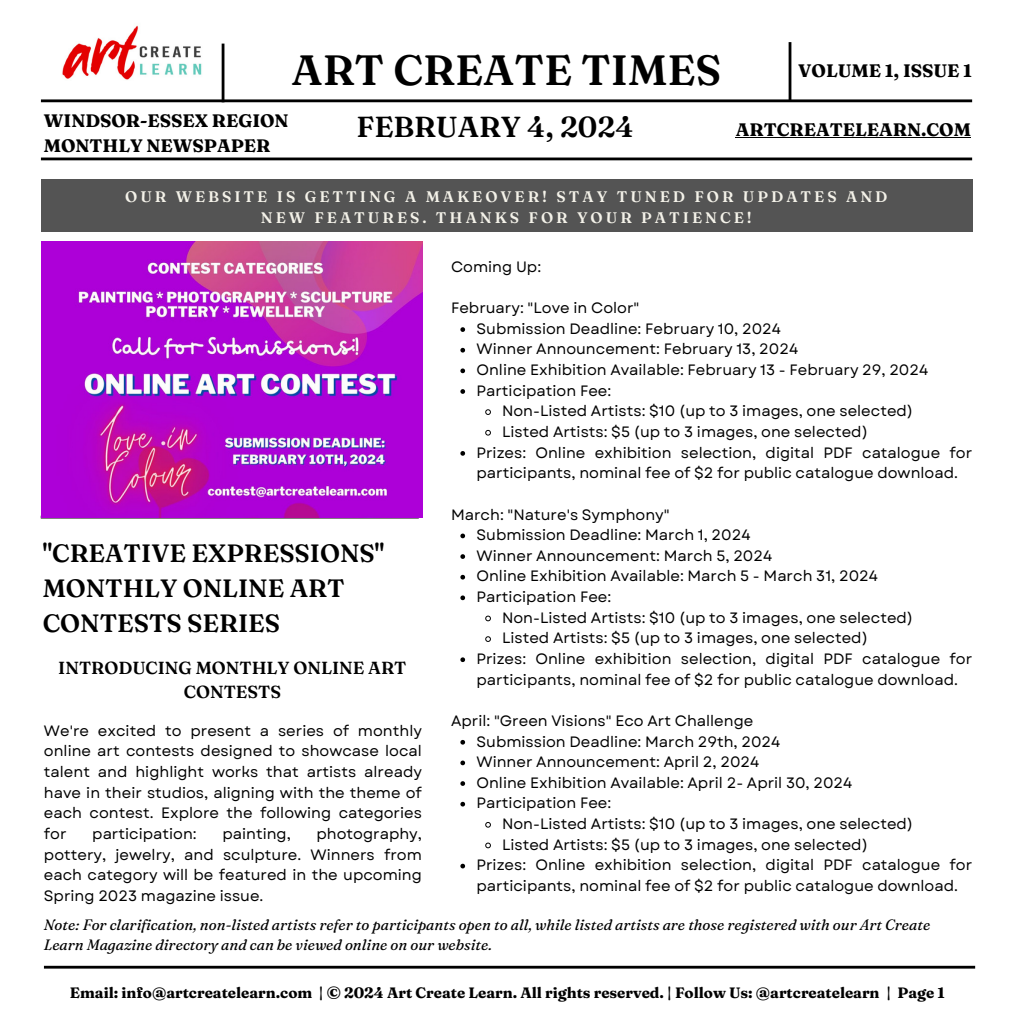
<style>
.page{position:relative;width:1013px;height:1013px;background:#fff}
.page>*{position:absolute;margin:0;border:0;box-sizing:border-box;transform-origin:0 0}
.t1{font:600 42.25px "Fraunces 9 pt";color:#000}
.t2{font:600 29px "Fraunces 9 pt";color:#000}
.t3{font:600 25px/34.9px "Fraunces 9 pt";color:#000}
.t4{font:700 18px/25.1px "Fraunces 9 pt";color:#000}
.t5{font:600 17.5px/24.4px "Fraunces 9 pt";color:#000;text-align:center}
.t6{font:600 15.25px/20.6px "Fraunces 9 pt";letter-spacing:.195em;color:#f4f2e9;text-align:center}
.t7{font:15px/20.6px "Garet";color:#000}
.t8{font:italic 15px/20.6px "Fraunces 9 pt";color:#000}
.t9{font:700 15px "Fraunces 9 pt";color:#000}
</style>
<div class="page">
<img style="left:62px;top:25px;width:140px;height:55px">
<hr style="left:41px;top:99px;width:931px;height:3px;background:#000">
<hr style="left:41px;top:157px;width:931px;height:3px;background:#000">
<hr style="left:222px;top:44px;width:2px;height:58px;background:#000">
<hr style="left:788px;top:42px;width:3px;height:59px;background:#000">
<div style="left:41px;top:179px;width:931px;height:53px;background:#545454"></div>
<hr style="left:41px;top:515px;width:378px;height:3px;background:#000">
<hr style="left:44px;top:965px;width:931px;height:3px;background:#000">
<img style="left:41px;top:241px;width:382px;height:276px">
<svg style="left:460px;top:327px;width:5px;height:5px"></svg>
<svg style="left:460px;top:348px;width:5px;height:4px"></svg>
<svg style="left:460px;top:368px;width:5px;height:5px"></svg>
<svg style="left:460px;top:389px;width:5px;height:5px"></svg>
<svg style="left:485px;top:409px;width:6px;height:6px"></svg>
<svg style="left:485px;top:429px;width:6px;height:7px"></svg>
<svg style="left:460px;top:451px;width:5px;height:5px"></svg>
<svg style="left:460px;top:533px;width:5px;height:5px"></svg>
<svg style="left:460px;top:554px;width:5px;height:5px"></svg>
<svg style="left:460px;top:575px;width:5px;height:4px"></svg>
<svg style="left:460px;top:595px;width:5px;height:5px"></svg>
<svg style="left:485px;top:615px;width:6px;height:7px"></svg>
<svg style="left:485px;top:636px;width:6px;height:6px"></svg>
<svg style="left:460px;top:657px;width:5px;height:5px"></svg>
<svg style="left:460px;top:740px;width:5px;height:4px"></svg>
<svg style="left:460px;top:760px;width:5px;height:5px"></svg>
<svg style="left:460px;top:781px;width:5px;height:5px"></svg>
<svg style="left:460px;top:801px;width:5px;height:5px"></svg>
<svg style="left:485px;top:822px;width:6px;height:6px"></svg>
<svg style="left:485px;top:842px;width:6px;height:7px"></svg>
<svg style="left:460px;top:863px;width:5px;height:5px"></svg>
<hr style="left:735px;top:137px;width:236px;height:1px;background:#000">
<p class="t1" style="left:291px;top:43px;width:431px">ART CREATE TIMES</p>
<h3 class="t4" style="left:798px;top:57px;width:175px">VOLUME 1, ISSUE 1</h3>
<p class="t4" style="left:44px;top:108px;width:246px">WINDSOR-ESSEX REGION<br>MONTHLY NEWSPAPER</p>
<p class="t4" style="left:735px;top:117px;width:237px">ARTCREATELEARN.COM</p>
<h4 class="t2" style="left:356px;top:109px;width:278px">FEBRUARY 4, 2024</h4>
<h1 class="t6" style="left:125px;top:186px;width:763px">OUR WEBSITE IS GETTING A MAKEOVER! STAY TUNED FOR UPDATES AND<br>NEW FEATURES. THANKS FOR YOUR PATIENCE!</h1>
<p class="t3" style="left:43px;top:535px;width:343px">"CREATIVE EXPRESSIONS"<br>MONTHLY ONLINE ART<br>CONTESTS SERIES</p>
<p class="t5" style="left:58px;top:655px;width:350px">INTRODUCING MONTHLY ONLINE ART<br>CONTESTS</p>
<h4 class="t7" style="left:44px;top:720px;width:379px;text-align:justify">We're excited to present a series of monthly online art contests designed to showcase local talent and highlight works that artists already have in their studios, aligning with the theme of each contest. Explore the following categories for</h4>
<h4 class="t7" style="left:44px;top:823px;width:379px;text-align:justify;text-indent:272px">photography, pottery, jewelry, and sculpture. Winners from each category will be featured in the upcoming Spring 2023 magazine issue.</h4>
<h4 class="t7" style="left:92px;top:823px;width:106px">participation:</h4>
<h4 class="t7" style="left:222px;top:823px;width:70px">painting,</h4>
<h2 class="t7" style="left:451px;top:256px;width:92px">Coming Up:</h2>
<h4 class="t7" style="left:451px;top:298px;width:190px">February: "Love in Color"</h4>
<h5 class="t7" style="left:476px;top:318px;width:306px">Submission Deadline: February 10, 2024</h5>
<p class="t7" style="left:476px;top:339px;width:323px">Winner Announcement: February 13, 2024</p>
<p class="t7" style="left:476px;top:359px;width:453px">Online Exhibition Available: February 13 - February 29, 2024</p>
<p class="t7" style="left:476px;top:380px;width:136px">Participation Fee:</p>
<p class="t7" style="left:502px;top:401px;width:413px">Non-Listed Artists: $10 (up to 3 images, one selected)</p>
<p class="t7" style="left:502px;top:421px;width:367px">Listed Artists: $5 (up to 3 images, one selected)</p>
<p class="t7" style="left:476px;top:442px;width:497px">Prizes: Online exhibition selection, digital PDF catalogue for participants, nominal fee of $2 for public catalogue download.</p>
<p class="t7" style="left:451px;top:504px;width:220px">March: "Nature's Symphony"</p>
<p class="t7" style="left:476px;top:524px;width:275px">Submission Deadline: March 1, 2024</p>
<p class="t7" style="left:476px;top:545px;width:297px">Winner Announcement: March 5, 2024</p>
<p class="t7" style="left:476px;top:566px;width:403px">Online Exhibition Available: March 5 - March 31, 2024</p>
<p class="t7" style="left:476px;top:586px;width:136px">Participation Fee:</p>
<p class="t7" style="left:502px;top:607px;width:413px">Non-Listed Artists: $10 (up to 3 images, one selected)</p>
<p class="t7" style="left:502px;top:628px;width:367px">Listed Artists: $5 (up to 3 images, one selected)</p>
<p class="t7" style="left:476px;top:648px;width:497px">Prizes: Online exhibition selection, digital PDF catalogue for participants, nominal fee of $2 for public catalogue download.</p>
<p class="t7" style="left:451px;top:710px;width:304px">April: "Green Visions" Eco Art Challenge</p>
<p class="t7" style="left:476px;top:731px;width:305px">Submission Deadline: March 29th, 2024</p>
<p class="t7" style="left:476px;top:751px;width:284px">Winner Announcement: April 2, 2024</p>
<p class="t7" style="left:476px;top:772px;width:377px">Online Exhibition Available: April 2- April 30, 2024</p>
<p class="t7" style="left:476px;top:793px;width:136px">Participation Fee:</p>
<p class="t7" style="left:502px;top:813px;width:413px">Non-Listed Artists: $10 (up to 3 images, one selected)</p>
<p class="t7" style="left:502px;top:834px;width:367px">Listed Artists: $5 (up to 3 images, one selected)</p>
<p class="t7" style="left:476px;top:854px;width:497px">Prizes: Online exhibition selection, digital PDF catalogue for participants, nominal fee of $2 for public catalogue download.</p>
<p class="t8" style="left:44px;top:913px;width:888px">Note: For clarification, non-listed artists refer to participants open to all, while listed artists are those registered with our Art Create<br>Learn Magazine directory and can be viewed online on our website.</p>
<h4 class="t9" style="left:70px;top:982px;width:876px">Email: info@artcreatelearn.com | © 2024 Art Create Learn. All rights reserved. | Follow Us: @artcreatelearn | Page 1</h4>
</div>
